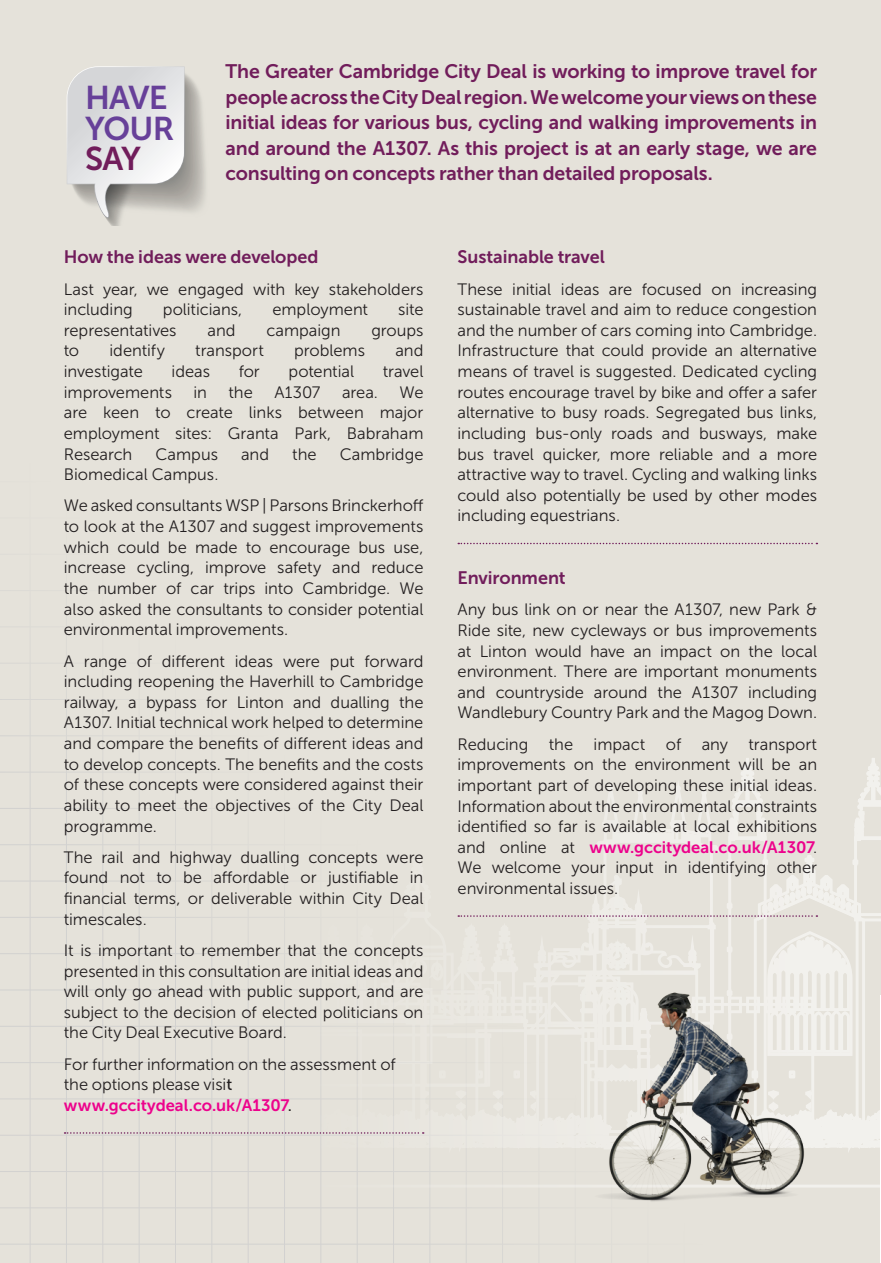
<style>
.page{position:relative;width:881px;height:1263px;background:#fff}
.page>*{position:absolute;margin:0;border:0;box-sizing:border-box;transform-origin:0 0}
.t1{font:32.85px "Museo Sans 700";letter-spacing:-.025em;color:#674099}
.t2{font:32.85px "Museo Sans 700";color:#711d5b}
.t3{font:19.5px/25.5px "Museo Sans 700";letter-spacing:-.01em;color:#711d5b;text-align:justify}
.t4{font:18px "Museo Sans 700";letter-spacing:-.005em;color:#711d5b}
.t5{font:16.5px/20.7px "Museo Sans 300";color:#231f20;text-align:justify}
.s1{font-family:"Museo Sans 500"}
.s2{font-family:"Museo Sans 700";color:#ed028c}
</style>
<div class="page">
<div style="left:0;top:0;width:880px;height:1263px;background:#e5e2da"></div>
<hr style="left:30px;top:464px;width:1px;height:799px;background:#c7c8ca">
<hr style="left:66px;top:464px;width:1px;height:799px;background:#c7c8ca">
<hr style="left:102px;top:464px;width:1px;height:799px;background:#c7c8ca">
<hr style="left:139px;top:464px;width:1px;height:799px;background:#c7c8ca">
<hr style="left:175px;top:464px;width:1px;height:799px;background:#c7c8ca">
<hr style="left:211px;top:464px;width:1px;height:799px;background:#c7c8ca">
<hr style="left:247px;top:464px;width:1px;height:799px;background:#c7c8ca">
<hr style="left:284px;top:464px;width:1px;height:799px;background:#c7c8ca">
<hr style="left:320px;top:464px;width:1px;height:799px;background:#c7c8ca">
<hr style="left:356px;top:464px;width:1px;height:799px;background:#c7c8ca">
<hr style="left:393px;top:464px;width:1px;height:799px;background:#c7c8ca">
<hr style="left:429px;top:464px;width:1px;height:799px;background:#c7c8ca">
<hr style="left:465px;top:464px;width:1px;height:799px;background:#c7c8ca">
<hr style="left:502px;top:464px;width:1px;height:799px;background:#c7c8ca">
<hr style="left:538px;top:464px;width:1px;height:799px;background:#c7c8ca">
<hr style="left:574px;top:464px;width:1px;height:799px;background:#c7c8ca">
<hr style="left:611px;top:464px;width:1px;height:799px;background:#c7c8ca">
<hr style="left:647px;top:464px;width:1px;height:799px;background:#c7c8ca">
<hr style="left:683px;top:464px;width:1px;height:799px;background:#c7c8ca">
<hr style="left:719px;top:464px;width:1px;height:799px;background:#c7c8ca">
<hr style="left:0;top:1244px;width:744px;height:1px;background:#c7c8ca">
<hr style="left:0;top:1207px;width:744px;height:1px;background:#c7c8ca">
<hr style="left:0;top:1171px;width:744px;height:1px;background:#c7c8ca">
<hr style="left:0;top:1135px;width:744px;height:1px;background:#c7c8ca">
<hr style="left:0;top:1098px;width:744px;height:1px;background:#c7c8ca">
<hr style="left:0;top:1062px;width:744px;height:1px;background:#c7c8ca">
<hr style="left:0;top:1026px;width:744px;height:1px;background:#c7c8ca">
<hr style="left:0;top:989px;width:744px;height:1px;background:#c7c8ca">
<hr style="left:0;top:953px;width:744px;height:1px;background:#c7c8ca">
<hr style="left:0;top:917px;width:744px;height:1px;background:#c7c8ca">
<hr style="left:0;top:880px;width:744px;height:1px;background:#c7c8ca">
<hr style="left:0;top:844px;width:744px;height:1px;background:#c7c8ca">
<hr style="left:0;top:808px;width:744px;height:1px;background:#c7c8ca">
<hr style="left:0;top:772px;width:744px;height:1px;background:#c7c8ca">
<hr style="left:0;top:735px;width:744px;height:1px;background:#c7c8ca">
<hr style="left:0;top:699px;width:744px;height:1px;background:#c7c8ca">
<hr style="left:0;top:663px;width:744px;height:1px;background:#c7c8ca">
<hr style="left:0;top:626px;width:744px;height:1px;background:#c7c8ca">
<hr style="left:0;top:590px;width:744px;height:1px;background:#c7c8ca">
<hr style="left:0;top:554px;width:744px;height:1px;background:#c7c8ca">
<hr style="left:0;top:517px;width:744px;height:1px;background:#c7c8ca">
<hr style="left:0;top:481px;width:744px;height:1px;background:#c7c8ca">
<svg style="left:67px;top:66px;width:139px;height:160px"></svg>
<svg style="left:458px;top:543px;width:359px;height:1px"></svg>
<svg style="left:65px;top:755px;width:816px;height:449px"></svg>
<img style="left:530px;top:985px;width:345px;height:230px">
<svg style="left:728px;top:1191px;width:70px;height:7px"></svg>
<svg style="left:594px;top:1192px;width:69px;height:8px"></svg>
<p class="t1" style="left:85px;top:79px;width:84px">HAVE</p>
<p class="t1" style="left:85px;top:110px;width:91px">YOUR</p>
<p class="t2" style="left:85px;top:140px;width:57px">SAY</p>
<p class="t3" style="left:225px;top:59px;width:593px">The Greater Cambridge City Deal is working to improve travel for people across the City Deal region. We welcome your views on these initial ideas for various bus, cycling and walking improvements in and around the A1307. As this project is at an early stage, we are consulting on concepts rather than detailed proposals.</p>
<p class="t4" style="left:64px;top:247px;width:256px">How the ideas were developed</p>
<p class="t5" style="left:64px;top:279px;width:361px">Last year, we engaged with key stakeholders including</p>
<p class="t5" style="left:163px;top:299px;width:81px">politicians,</p>
<p class="t5" style="left:272px;top:299px;width:97px">employment</p>
<p class="t5" style="left:398px;top:299px;width:27px">site</p>
<p class="t5" style="left:64px;top:320px;width:114px">representatives</p>
<p class="t5" style="left:207px;top:320px;width:30px">and</p>
<p class="t5" style="left:266px;top:320px;width:76px">campaign</p>
<p class="t5" style="left:371px;top:320px;width:54px">groups</p>
<p class="t5" style="left:64px;top:341px;width:17px">to</p>
<p class="t5" style="left:109px;top:341px;width:57px">identify</p>
<p class="t5" style="left:195px;top:341px;width:70px">transport</p>
<p class="t5" style="left:294px;top:341px;width:72px">problems</p>
<p class="t5" style="left:395px;top:341px;width:30px">and</p>
<p class="t5" style="left:64px;top:361px;width:80px">investigate</p>
<p class="t5" style="left:171px;top:361px;width:40px">ideas</p>
<p class="t5" style="left:238px;top:361px;width:23px">for</p>
<p class="t5" style="left:288px;top:361px;width:67px">potential</p>
<p class="t5" style="left:382px;top:361px;width:42px">travel</p>
<p class="t5" style="left:64px;top:382px;width:110px">improvements</p>
<p class="t5" style="left:193px;top:382px;width:15px">in</p>
<p class="t5" style="left:228px;top:382px;width:26px">the</p>
<p class="t5" style="left:274px;top:382px;width:48px">A1307</p>
<p class="t5" style="left:342px;top:382px;width:37px">area.</p>
<p class="t5" style="left:64px;top:382px;width:361px;text-indent:335px">We are keen to create links between major employment sites: Granta Park, Babraham Research</p>
<p class="t5" style="left:155px;top:444px;width:64px">Campus</p>
<p class="t5" style="left:241px;top:444px;width:30px">and</p>
<p class="t5" style="left:292px;top:444px;width:26px">the</p>
<p class="t5" style="left:339px;top:444px;width:85px">Cambridge</p>
<p class="t5" style="left:64px;top:464px;width:156px">Biomedical Campus.</p>
<p class="t5" style="left:64px;top:496px;width:361px">We asked consultants WSP | Parsons Brinckerhoff to look at the A1307 and suggest improvements which could be made to encourage bus use, increase cycling, improve safety and reduce the number of car trips into Cambridge. We also asked the consultants to consider potential environmental improvements.</p>
<p class="t5" style="left:64px;top:651px;width:361px">A range of different ideas were put forward including reopening the Haverhill to Cambridge railway, a bypass for Linton and dualling the A1307. Initial technical work helped to determine and compare the benefits of different ideas and to develop concepts. The benefits and the costs of these concepts were considered against their ability to meet the objectives of the City Deal programme.</p>
<p class="t5" style="left:64px;top:847px;width:361px">The rail and highway dualling concepts were found not to be affordable or justifiable in financial terms, or deliverable within City Deal timescales.</p>
<p class="t5" style="left:64px;top:940px;width:361px">It is important to remember that the concepts presented in this consultation are initial ideas and will only go ahead with public support, and are subject to the decision of elected politicians on the City Deal Executive Board.</p>
<p class="t5" style="left:64px;top:1054px;width:333px;text-align:left">For further information on the assessment of the options please visi<span class="s1">t </span><span class="s2">www.gccitydeal.co.uk/A1307</span><span class="s1">.</span></p>
<p class="t4" style="left:457px;top:247px;width:149px">Sustainable travel</p>
<p class="t5" style="left:457px;top:279px;width:361px">These initial ideas are focused on increasing sustainable travel and aim to reduce congestion and the number of cars coming into Cambridge.<br>Infrastructure that could provide an alternative means of travel is suggested. Dedicated cycling routes encourage travel by bike and offer a safer alternative to busy roads. Segregated bus links, including bus-only roads and busways, make bus travel quicker, more reliable and a more attractive way to travel. Cycling and walking links could also potentially be used by other modes including equestrians.</p>
<p class="t4" style="left:457px;top:568px;width:110px">Environment</p>
<p class="t5" style="left:457px;top:599px;width:361px">Any bus link on or near the A1307, new Park &amp; Ride site, new cycleways or bus improvements at Linton would have an impact on the local environment. There are important monuments and countryside around the A1307 including Wandlebury Country Park and the Magog Down.</p>
<p class="t5" style="left:457px;top:734px;width:361px">Reducing the impact of any transport improvements on the environment will be an important part of developing these initial ideas.<br>Information about the environmental constraints identified so far is available at local exhibitions and online at <span class="s2">www.gccitydeal.co.uk/A1307</span>.<br>We welcome your input in identifying other environmental issues.</p>
</div>
